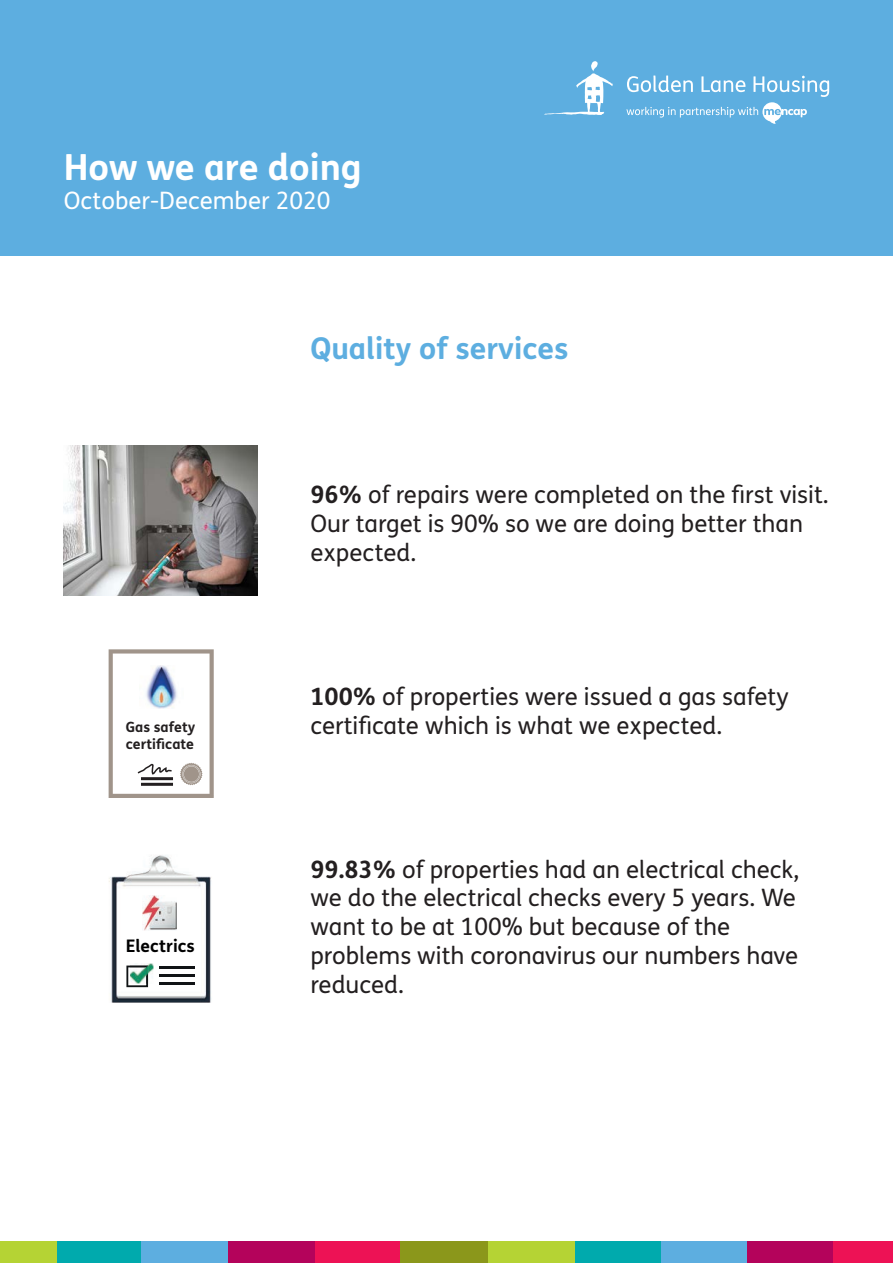
<style>
.page{position:relative;width:893px;height:1263px;background:#fff}
.page>*{position:absolute;margin:0;border:0;box-sizing:border-box;transform-origin:0 0}
.t1{font:700 36px "FS Mencap";color:#fff}
.t2{font:700 30px "FS Mencap";color:#5daee0}
.t3{font:24px/28.8px "FS Mencap";color:#231f20}
.t4{font:24px "FS Mencap";color:#fff}
.t5{font:700 17.25px "FS Mencap";color:#000001}
.t6{font:700 14.1px/17px "FS Mencap";color:#231f20}
.s1{font-weight:700}
</style>
<div class="page">
<div style="left:0;top:0;width:893px;height:255px;background:#5daee0"></div>
<img style="left:64px;top:445px;width:193px;height:150px">
<svg style="left:109px;top:649px;width:105px;height:149px"></svg>
<hr style="left:141px;top:777px;width:32px;height:3px;background:#231f20">
<hr style="left:141px;top:783px;width:32px;height:3px;background:#231f20">
<img style="left:109px;top:855px;width:103px;height:148px">
<hr style="left:159px;top:966px;width:36px;height:2px;background:#101315">
<hr style="left:159px;top:974px;width:36px;height:3px;background:#101315">
<svg style="left:126px;top:965px;width:22px;height:22px"></svg>
<hr style="left:159px;top:983px;width:36px;height:2px;background:#101315">
<img style="left:130px;top:963px;width:23px;height:21px">
<img style="left:130px;top:965px;width:18px;height:19px">
<img style="left:142px;top:895px;width:35px;height:35px">
<svg style="left:544px;top:61px;width:69px;height:54px"></svg>
<svg style="left:626px;top:76px;width:203px;height:48px"></svg>
<div style="left:0;top:1241px;width:59px;height:22px;background:#b5d334"></div>
<div style="left:58px;top:1241px;width:84px;height:22px;background:#00aaad"></div>
<div style="left:141px;top:1241px;width:87px;height:22px;background:#5daee0"></div>
<div style="left:315px;top:1241px;width:87px;height:22px;background:#ed1255"></div>
<div style="left:229px;top:1241px;width:86px;height:22px;background:#b4035b"></div>
<div style="left:401px;top:1241px;width:88px;height:22px;background:#8b971b"></div>
<div style="left:488px;top:1241px;width:87px;height:22px;background:#b5d334"></div>
<div style="left:575px;top:1241px;width:87px;height:22px;background:#00aaad"></div>
<div style="left:661px;top:1241px;width:87px;height:22px;background:#5daee0"></div>
<div style="left:747px;top:1241px;width:91px;height:22px;background:#b4035b"></div>
<div style="left:834px;top:1241px;width:59px;height:22px;background:#ed1255"></div>
<h1 class="t1" style="left:64px;top:145px;width:299px">How we are doing</h1>
<p class="t4" style="left:64px;top:187px;width:268px">October-December 2020</p>
<p class="t2" style="left:310px;top:330px;width:259px">Quality of services</p>
<p class="t6" style="left:126px;top:718px;width:71px">Gas safety certificate</p>
<p class="t5" style="left:126px;top:935px;width:71px">Electrics</p>
<p class="t3" style="left:310px;top:481px;width:520px"><span class="s1">96%</span> of repairs were completed on the first visit.<br>Our target is 90% so we are doing better than expected.</p>
<p class="t3" style="left:310px;top:682px;width:480px"><span class="s1">100%</span> of properties were issued a gas safety certificate which is what we expected.</p>
<p class="t3" style="left:310px;top:855px;width:490px"><span class="s1">99.83%</span> of properties had an electrical check, we do the electrical checks every 5 years. We want to be at 100% but because of the problems with coronavirus our numbers have reduced.</p>
</div>
